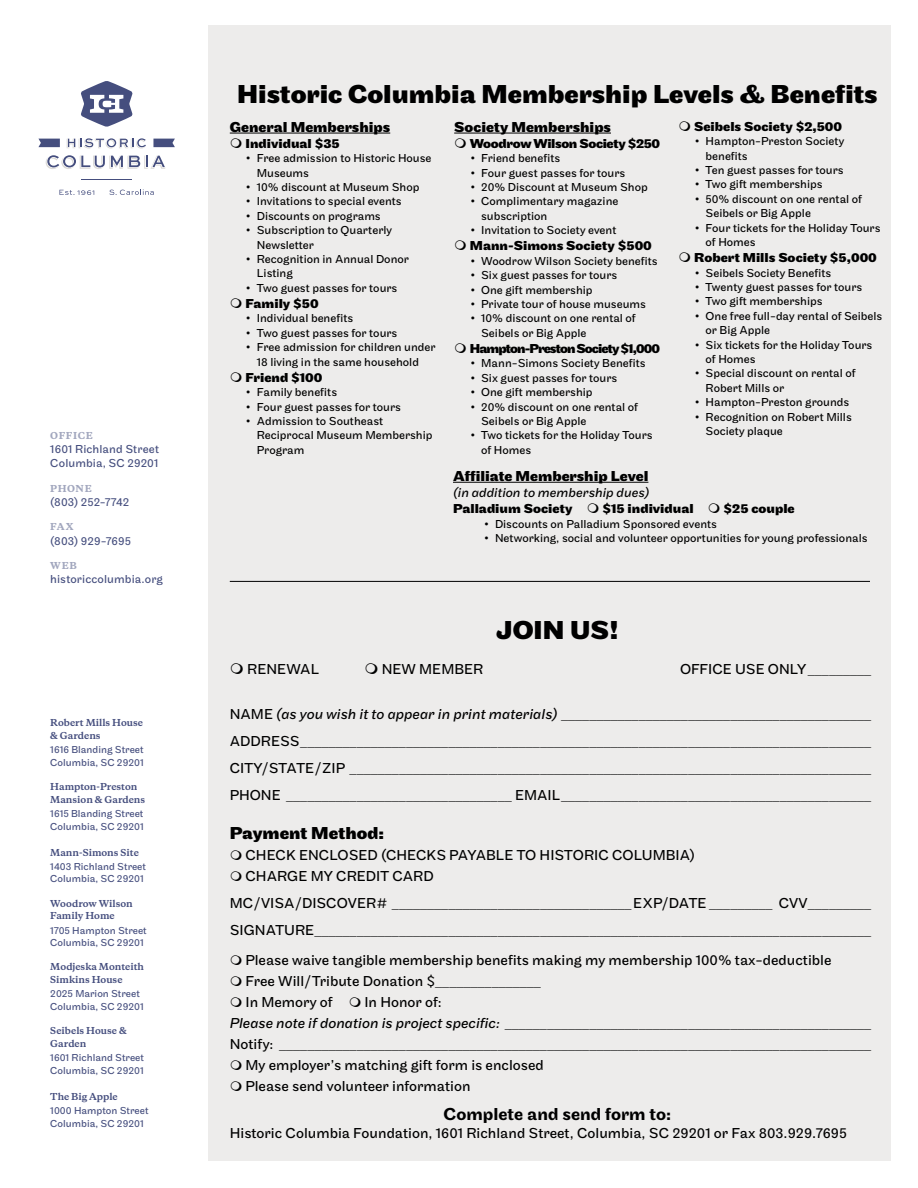
<style>
.page{position:relative;width:918px;height:1188px;background:#fff}
.page>*{position:absolute;margin:0;border:0;box-sizing:border-box;transform-origin:0 0}
.t1{font:700 27px "Maple";color:#000}
.t2{font:500 18px "Maple";color:#000}
.t3{font:700 18px "Maple";color:#000}
.t4{font:15px/21px "Maple";color:#000}
.t5{font:italic 15px "Maple";color:#000}
.t6{font:700 15px "Maple";color:#000}
.t7{font:700 13.5px "Maple";color:#000}
.t8{font:700 13.5px "Maple";letter-spacing:-.07em;color:#000}
.t9{font:italic 13.5px "Maple";color:#000}
.t10{font:700 13.5px "Maple";letter-spacing:-.03em;color:#000}
.t11{font:12px/14.4px "Maple";color:#000}
.t12{font:12px/14.4px "Maple";letter-spacing:.01em;color:#454e7e}
.t13{font:10.5px/12.6px "Maple";color:#454e7e}
.t14{font:700 9px/12.6px "Galaxie Copernicus";color:#454e7e}
.t15{font:800 9px "Galaxie Copernicus";letter-spacing:.065em;color:#a2a7be}
.s1{font-style:italic}
</style>
<div class="page">
<svg style="left:109px;top:189px;width:45px;height:6px"></svg>
<svg style="left:59px;top:190px;width:35px;height:5px"></svg>
<hr style="left:81px;top:179px;width:51px;height:1px;background:#454e7e">
<svg style="left:67px;top:138px;width:79px;height:11px"></svg>
<svg style="left:46px;top:155px;width:119px;height:14px"></svg>
<svg style="left:38px;top:139px;width:22px;height:8px"></svg>
<svg style="left:153px;top:139px;width:22px;height:8px"></svg>
<svg style="left:81px;top:81px;width:52px;height:46px"></svg>
<div style="left:209px;top:25px;width:682px;height:1136px;background:#edeceb"></div>
<hr style="left:230px;top:133px;width:160px;height:1px;background:#000">
<hr style="left:454px;top:133px;width:157px;height:1px;background:#000">
<hr style="left:453px;top:482px;width:195px;height:1px;background:#000">
<hr style="left:230px;top:581px;width:640px;height:1px;background:#000">
<p class="t15" style="left:50px;top:429px;width:44px">OFFICE</p>
<p class="t12" style="left:50px;top:442px;width:110px">1601 Richland Street<br>Columbia, SC 29201</p>
<p class="t15" style="left:50px;top:482px;width:43px">PHONE</p>
<p class="t12" style="left:50px;top:495px;width:81px">(803) 252-7742</p>
<p class="t15" style="left:50px;top:521px;width:25px">FAX</p>
<p class="t12" style="left:50px;top:534px;width:82px">(803) 929-7695</p>
<p class="t15" style="left:50px;top:560px;width:28px">WEB</p>
<p class="t12" style="left:50px;top:573px;width:114px">historiccolumbia.org</p>
<p class="t14" style="left:50px;top:717px;width:94px">Robert Mills House &amp; Gardens</p>
<p class="t13" style="left:50px;top:744px;width:95px">1616 Blanding Street<br>Columbia, SC 29201</p>
<p class="t14" style="left:50px;top:780px;width:96px">Hampton-Preston<br>Mansion &amp; Gardens</p>
<p class="t13" style="left:50px;top:807px;width:95px">1615 Blanding Street<br>Columbia, SC 29201</p>
<p class="t14" style="left:50px;top:846px;width:90px">Mann-Simons Site</p>
<p class="t13" style="left:50px;top:860px;width:97px">1403 Richland Street<br>Columbia, SC 29201</p>
<p class="t14" style="left:50px;top:897px;width:84px">Woodrow Wilson<br>Family Home</p>
<p class="t13" style="left:50px;top:924px;width:98px">1705 Hampton Street<br>Columbia, SC 29201</p>
<p class="t14" style="left:50px;top:961px;width:95px">Modjeska Monteith<br>Simkins House</p>
<p class="t13" style="left:50px;top:988px;width:95px">2025 Marion Street<br>Columbia, SC 29201</p>
<p class="t14" style="left:50px;top:1025px;width:78px">Seibels House &amp;<br>Garden</p>
<p class="t13" style="left:50px;top:1052px;width:95px">1601 Richland Street<br>Columbia, SC 29201</p>
<p class="t14" style="left:50px;top:1090px;width:69px">The Big Apple</p>
<p class="t13" style="left:50px;top:1104px;width:100px">1000 Hampton Street<br>Columbia, SC 29201</p>
<h1 class="t1" style="left:237px;top:77px;width:642px">Historic Columbia Membership Levels &amp; Benefits</h1>
<p class="t6" style="left:230px;top:117px;width:162px">General Memberships</p>
<p class="t7" style="left:246px;top:135px;width:96px">Individual $35</p>
<p class="t11" style="left:257px;top:151px;width:176px;text-indent:-10px">• Free admission to Historic House<br>Museums</p>
<p class="t11" style="left:246px;top:180px;width:175px">• 10% discount at Museum Shop</p>
<p class="t11" style="left:246px;top:195px;width:157px">• Invitations to special events</p>
<p class="t11" style="left:246px;top:209px;width:136px">• Discounts on programs</p>
<p class="t11" style="left:257px;top:223px;width:137px;text-indent:-10px">• Subscription to Quarterly<br>Newsletter</p>
<p class="t11" style="left:257px;top:252px;width:154px;text-indent:-10px">• Recognition in Annual Donor<br>Listing</p>
<p class="t11" style="left:246px;top:281px;width:153px">• Two guest passes for tours</p>
<p class="t7" style="left:246px;top:295px;width:75px">Family $50</p>
<p class="t11" style="left:246px;top:312px;width:108px">• Individual benefits</p>
<p class="t11" style="left:246px;top:326px;width:153px">• Two guest passes for tours</p>
<p class="t11" style="left:246px;top:340px;width:191px;text-align:center">• Free admission for children under<br>18 living in the same household</p>
<p class="t7" style="left:246px;top:369px;width:79px">Friend $100</p>
<p class="t11" style="left:246px;top:385px;width:92px">• Family benefits</p>
<p class="t11" style="left:246px;top:400px;width:156px">• Four guest passes for tours</p>
<p class="t11" style="left:257px;top:414px;width:177px;text-indent:-10px">• Admission to Southeast<br>Reciprocal Museum Membership<br>Program</p>
<p class="t6" style="left:454px;top:117px;width:158px">Society Memberships</p>
<p class="t10" style="left:470px;top:135px;width:192px">Woodrow Wilson Society $250</p>
<p class="t11" style="left:471px;top:151px;width:91px">• Friend benefits</p>
<p class="t11" style="left:471px;top:166px;width:156px">• Four guest passes for tours</p>
<p class="t11" style="left:471px;top:180px;width:179px">• 20% Discount at Museum Shop</p>
<p class="t11" style="left:481px;top:195px;width:139px;text-indent:-10px">• Complimentary magazine subscription</p>
<p class="t11" style="left:471px;top:223px;width:147px">• Invitation to Society event</p>
<p class="t7" style="left:470px;top:238px;width:184px">Mann-Simons Society $500</p>
<p class="t11" style="left:471px;top:254px;width:188px">• Woodrow Wilson Society benefits</p>
<p class="t11" style="left:471px;top:268px;width:148px">• Six guest passes for tours</p>
<p class="t11" style="left:471px;top:283px;width:123px">• One gift membership</p>
<p class="t11" style="left:471px;top:297px;width:177px">• Private tour of house museums</p>
<p class="t11" style="left:481px;top:312px;width:156px;text-indent:-10px">• 10% discount on one rental of<br>Seibels or Big Apple</p>
<p class="t8" style="left:470px;top:340px;width:192px">Hampton-Preston Society $1,000</p>
<p class="t11" style="left:471px;top:357px;width:176px">• Mann-Simons Society Benefits</p>
<p class="t11" style="left:471px;top:371px;width:148px">• Six guest passes for tours</p>
<p class="t11" style="left:471px;top:385px;width:123px">• One gift membership</p>
<p class="t11" style="left:481px;top:400px;width:158px;text-indent:-10px">• 20% discount on one rental of<br>Seibels or Big Apple</p>
<p class="t11" style="left:481px;top:429px;width:173px;text-indent:-10px">• Two tickets for the Holiday Tours of Homes</p>
<p class="t7" style="left:694px;top:118px;width:149px">Seibels Society $2,500</p>
<p class="t11" style="left:706px;top:134px;width:140px;text-indent:-10px">• Hampton-Preston Society benefits</p>
<p class="t11" style="left:695px;top:163px;width:150px">• Ten guest passes for tours</p>
<p class="t11" style="left:695px;top:177px;width:129px">• Two gift memberships</p>
<p class="t11" style="left:706px;top:192px;width:158px;text-indent:-10px">• 50% discount on one rental of<br>Seibels or Big Apple</p>
<p class="t11" style="left:706px;top:221px;width:176px;text-indent:-10px">• Four tickets for the Holiday Tours of Homes</p>
<p class="t7" style="left:694px;top:249px;width:184px">Robert Mills Society $5,000</p>
<p class="t11" style="left:695px;top:266px;width:138px">• Seibels Society Benefits</p>
<p class="t11" style="left:695px;top:280px;width:169px">• Twenty guest passes for tours</p>
<p class="t11" style="left:695px;top:294px;width:129px">• Two gift memberships</p>
<p class="t11" style="left:706px;top:309px;width:178px;text-indent:-10px">• One free full-day rental of Seibels or Big Apple</p>
<p class="t11" style="left:706px;top:338px;width:168px;text-indent:-10px">• Six tickets for the Holiday Tours of Homes</p>
<p class="t11" style="left:706px;top:366px;width:152px;text-indent:-10px">• Special discount on rental of<br>Robert Mills or</p>
<p class="t11" style="left:695px;top:395px;width:156px">• Hampton-Preston grounds</p>
<p class="t11" style="left:706px;top:410px;width:148px;text-indent:-10px">• Recognition on Robert Mills<br>Society plaque</p>
<p class="t6" style="left:453px;top:467px;width:197px">Affiliate Membership Level</p>
<p class="t9" style="left:453px;top:485px;width:198px">(in addition to membership dues)</p>
<p class="t7" style="left:453px;top:500px;width:121px">Palladium Society</p>
<p class="t7" style="left:602px;top:500px;width:93px">$15 individual</p>
<p class="t7" style="left:724px;top:500px;width:73px">$25 couple</p>
<p class="t11" style="left:484px;top:517px;width:234px">• Discounts on Palladium Sponsored events</p>
<p class="t11" style="left:484px;top:531px;width:385px">• Networking, social and volunteer opportunities for young professionals</p>
<h1 class="t1" style="left:496px;top:614px;width:124px">JOIN US!</h1>
<p class="t4" style="left:247px;top:659px;width:73px">RENEWAL</p>
<p class="t4" style="left:382px;top:659px;width:103px">NEW MEMBER</p>
<p class="t4" style="left:680px;top:659px;width:193px">OFFICE USE ONLY_________</p>
<p class="t4" style="left:230px;top:701px;width:643px;line-height:27px;text-align:justify">NAME <span class="s1">(as you wish it to appear in print materials) ____________________________________________ </span>ADDRESS_________________________________________________________________________________ CITY/STATE/ZIP __________________________________________________________________________ PHONE ________________________________ EMAIL____________________________________________</p>
<h2 class="t3" style="left:230px;top:822px;width:156px">Payment Method:</h2>
<p class="t4" style="left:245px;top:845px;width:451px">CHECK ENCLOSED (CHECKS PAYABLE TO HISTORIC COLUMBIA)<br>CHARGE MY CREDIT CARD</p>
<p class="t4" style="left:230px;top:890px;width:643px;line-height:27px">MC/VISA/DISCOVER# __________________________________EXP/DATE _________ CVV_________<br>SIGNATURE_______________________________________________________________________________</p>
<p class="t4" style="left:245px;top:950px;width:587px">Please waive tangible membership benefits making my membership 100% tax-deductible<br>Free Will/Tribute Donation $_______________<br>In Memory of</p>
<p class="t4" style="left:364px;top:992px;width:79px">In Honor of:</p>
<p class="t5" style="left:230px;top:1015px;width:643px">Please note if donation is project specific: ____________________________________________________</p>
<p class="t4" style="left:245px;top:1034px;width:627px;text-indent:-16px">Notify: ____________________________________________________________________________________<br>My employer’s matching gift form is enclosed<br>Please send volunteer information</p>
<h2 class="t2" style="left:444px;top:1104px;width:229px">Complete and send form to:</h2>
<p class="t4" style="left:230px;top:1123px;width:618px">Historic Columbia Foundation, 1601 Richland Street, Columbia, SC 29201 or Fax 803.929.7695</p>
</div>
